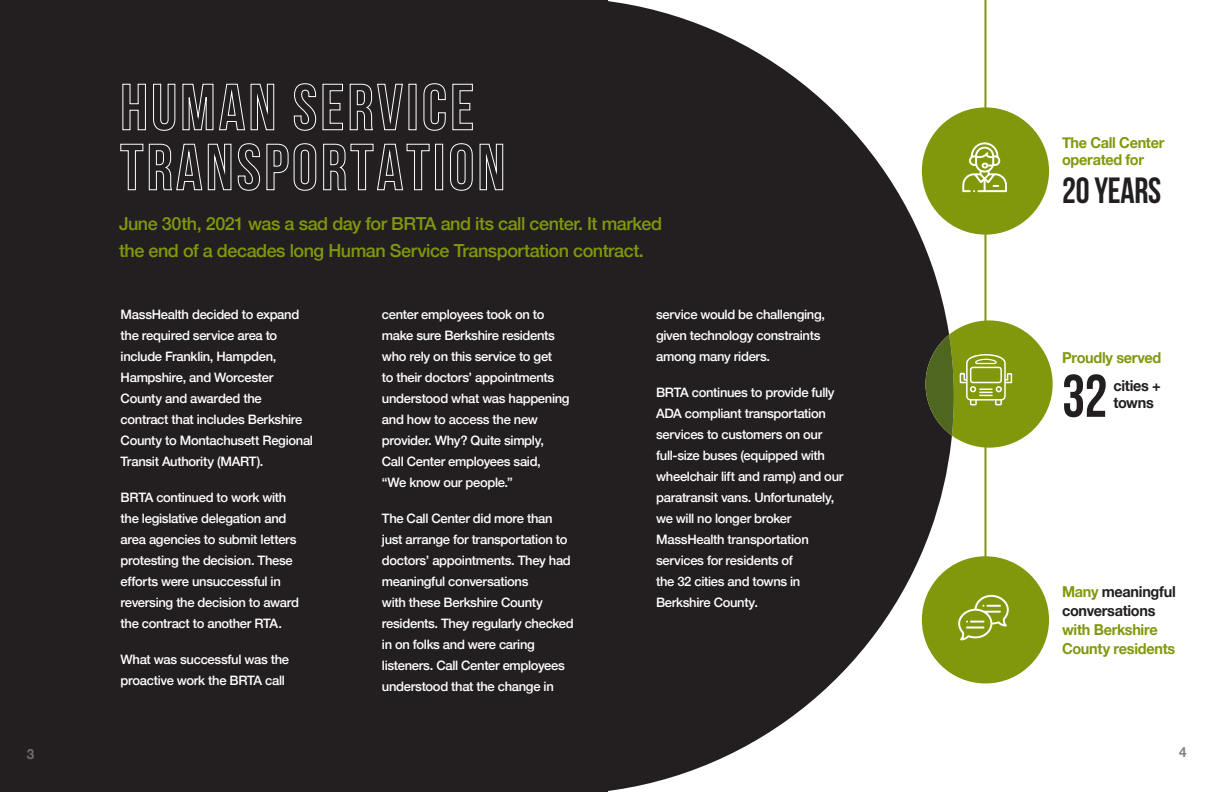
<style>
.page{position:relative;width:1224px;height:792px;background:#fff}
.page>*{position:absolute;margin:0;border:0;box-sizing:border-box;transform-origin:0 0}
.t1{font:700 60.1px "Bebas Neue";color:#231f20;scale:.96 1}
.t2{font:700 36.4px "Bebas Neue";letter-spacing:-.01em;color:#231f20;scale:.96 1}
.t3{font:500 18px/27px "Helvetica Neue";letter-spacing:-.025em;color:#81980d}
.t4{font:700 15.1px/17.2px "Helvetica Neue";letter-spacing:-.02em;color:#81980d;scale:.96 1}
.t5{font:700 15.1px/19px "Helvetica Neue";letter-spacing:-.02em;color:#231f20;scale:.96 1}
.t6{font:700 14px "Helvetica Neue";color:#6d6e71;scale:.96 1}
.t7{font:700 14px "Helvetica Neue";color:#808285;scale:.96 1}
.t8{font:500 13px/21px "Helvetica Neue";letter-spacing:-.025em;color:#fff}
.s1{color:#81980d}
</style>
<div class="page">
<hr style="left:984px;top:0;width:2px;height:670px;background:#81980d">
<div style="left:922px;top:107px;width:127px;height:128px;background:#81980d;border-radius:50%"></div>
<div style="left:922px;top:556px;width:127px;height:127px;background:#81980d;border-radius:50%"></div>
<svg style="left:608px;top:1px;width:344px;height:790px;fill:#231f20"></svg>
<div style="left:0;top:0;width:608px;height:792px;background:#231f20"></div>
<svg style="left:958px;top:595px;width:51px;height:45px"></svg>
<svg style="left:925px;top:320px;width:128px;height:128px"></svg>
<svg style="left:122px;top:83px;width:24px;height:48px"></svg>
<svg style="left:153px;top:83px;width:23px;height:48px"></svg>
<svg style="left:182px;top:83px;width:93px;height:48px"></svg>
<svg style="left:293px;top:83px;width:110px;height:48px"></svg>
<svg style="left:423px;top:83px;width:23px;height:48px"></svg>
<svg style="left:452px;top:83px;width:21px;height:48px"></svg>
<svg style="left:120px;top:143px;width:197px;height:48px"></svg>
<svg style="left:323px;top:143px;width:107px;height:48px"></svg>
<div style="left:435px;top:144px;width:8px;height:46px;border:1px solid #fff"></div>
<svg style="left:450px;top:143px;width:23px;height:48px"></svg>
<svg style="left:479px;top:143px;width:25px;height:48px"></svg>
<svg style="left:962px;top:142px;width:45px;height:50px"></svg>
<h3 class="t3" style="left:119px;top:209px;width:544px">June 30th, 2021 was a sad day for BRTA and its call center. It marked the end of a decades long Human Service Transportation contract.</h3>
<p class="t8" style="left:121px;top:303px;width:194px">MassHealth decided to expand the required service area to include Franklin, Hampden,<br>Hampshire, and Worcester<br>County and awarded the<br>contract that includes Berkshire<br>County to Montachusett Regional<br>Transit Authority (MART).</p>
<p class="t8" style="left:121px;top:486px;width:180px">BRTA continued to work with the legislative delegation and area agencies to submit letters protesting the decision. These efforts were unsuccessful in reversing the decision to award the contract to another RTA.</p>
<p class="t8" style="left:121px;top:647px;width:170px">What was successful was the proactive work the BRTA call</p>
<p class="t8" style="left:382px;top:302px;width:189px">center employees took on to make sure Berkshire residents who rely on this service to get<br>to their doctors’ appointments understood what was happening and how to access the new provider. Why? Quite simply,<br>Call Center employees said,<br>“We know our people.”</p>
<p class="t8" style="left:382px;top:506px;width:193px">The Call Center did more than just arrange for transportation to doctors’ appointments. They had meaningful conversations<br>with these Berkshire County residents. They regularly checked in on folks and were caring listeners. Call Center employees understood that the change in</p>
<p class="t8" style="left:656px;top:303px;width:170px">service would be challenging, given technology constraints among many riders.</p>
<p class="t8" style="left:656px;top:381px;width:189px">BRTA continues to provide fully<br>ADA compliant transportation services to customers on our full-size buses (equipped with wheelchair lift and ramp) and our paratransit vans. Unfortunately, we will no longer broker<br>MassHealth transportation services for residents of<br>the 32 cities and towns in<br>Berkshire County.</p>
<p class="t4" style="left:1062px;top:135px;width:108px">The Call Center operated for</p>
<h2 class="t2" style="left:1062px;top:170px;width:105px">20 YEARS</h2>
<p class="t4" style="left:1062px;top:349px;width:105px">Proudly served</p>
<p class="t5" style="left:1113px;top:377px;width:51px">cities +</p>
<h1 class="t1" style="left:1062px;top:363px;width:49px">32</h1>
<p class="t5" style="left:1113px;top:394px;width:44px">towns</p>
<p class="t5" style="left:1062px;top:582px;width:120px"><span class="s1">Many</span> meaningful conversations</p>
<p class="t4" style="left:1062px;top:620px;width:119px;line-height:19px">with Berkshire<br>County residents</p>
<p class="t6" style="left:27px;top:743px;width:9px">3</p>
<p class="t7" style="left:1179px;top:741px;width:9px">4</p>
</div>
